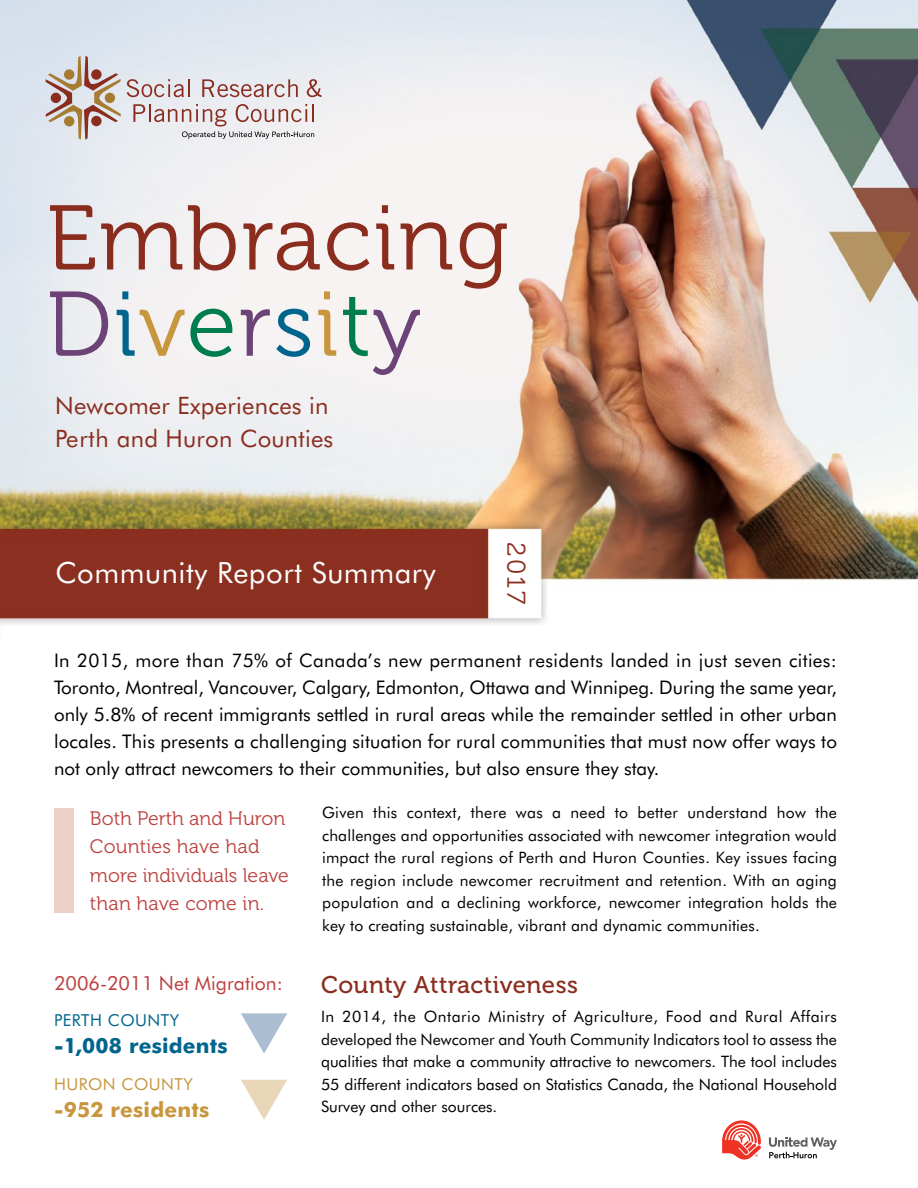
<style>
.page{position:relative;width:918px;height:1188px;background:#fff}
.page>*{position:absolute;margin:0;border:0;box-sizing:border-box;transform-origin:0 0}
.t1{font:91.5px/86.2px "Museo 300";letter-spacing:.02em;color:#8a2d1f}
.t2{font:29.25px "Futura BT";letter-spacing:.02em;color:#fff}
.t3{font:25.5px "Museo 300";color:#8a2d1f}
.t4{font:24px/33px "Futura BT";letter-spacing:.01em;color:#8a2d1f}
.t5{font:24px "Museo 500";letter-spacing:.02em;color:#8a2d1f}
.Body_-_not_justified{font:700 21px "Futura BT";letter-spacing:.01em;color:#00658c}
.Body_-_not_justified-2{font:700 21px "Futura BT";letter-spacing:.01em;color:#c7963d}
.Body_-_not_justified-3{font:19.5px/28.5px "Museo 300";color:#bd403e}
.Body_-_not_justified-4{font:19.5px "Futura BT";color:#bd403e}
.Body_-_not_justified-5{font:18.75px/27px "Futura BT";color:#000;text-align:justify}
.Body_-_not_justified-6{font:16.5px "Futura BT";letter-spacing:.03em;color:#00658c}
.Body_-_not_justified-7{font:16.5px "Futura BT";letter-spacing:.03em;color:#c7963d}
.Body_-_not_justified-8{font:15.75px/22.5px "Futura BT";letter-spacing:.005em;color:#000;text-align:justify}
.s1{color:#6c4376}
.s2{color:#00658c}
.s3{color:#c7963d}
.s4{color:#007d4e}
</style>
<div class="page">
<img style="left:0;top:0;width:918px;height:625px">
<svg style="left:241px;top:1013px;width:46px;height:40px"></svg>
<svg style="left:241px;top:1080px;width:46px;height:40px"></svg>
<div style="left:54px;top:808px;width:20px;height:104px;background:#eccfc5"></div>
<svg style="left:46px;top:56px;width:75px;height:84px"></svg>
<svg style="left:127px;top:79px;width:63px;height:18px"></svg>
<svg style="left:202px;top:79px;width:96px;height:18px"></svg>
<svg style="left:307px;top:79px;width:15px;height:18px"></svg>
<svg style="left:133px;top:104px;width:181px;height:35px"></svg>
<svg style="left:722px;top:1120px;width:39px;height:40px"></svg>
<svg style="left:769px;top:1137px;width:68px;height:21px"></svg>
<h1 class="t1" style="left:46px;top:197px;width:464px">Embracing<br><span class="s1">D</span><span class="s2">i</span><span class="s3">v</span><span class="s4">e</span><span class="s1">r</span><span class="s2">s</span><span class="s3">i</span><span class="s4">t</span><span class="s1">y</span></h1>
<h2 class="t4" style="left:55px;top:388px;width:280px">Newcomer Experiences in<br>Perth and Huron Counties</h2>
<p class="t2" style="left:55px;top:554px;width:382px">Community Report Summary</p>
<p class="t3" style="left:530px;top:542px;width:63px;rotate:90deg">2017</p>
<p class="Body_-_not_justified-5" style="left:54px;top:647px;width:785px">In 2015, more than 75% of Canada’s new permanent residents landed in just seven cities:<br>Toronto, Montreal, Vancouver, Calgary, Edmonton, Ottawa and Winnipeg. During the same year, only 5.8% of recent immigrants settled in rural areas while the remainder settled in other urban locales. This presents a challenging situation for rural communities that must now offer ways to not only attract newcomers to their communities, but also ensure they stay.</p>
<p class="Body_-_not_justified-8" style="left:322px;top:801px;width:516px">Given this context, there was a need to better understand how the challenges and opportunities associated with newcomer integration would impact the rural regions of Perth and Huron Counties. Key issues facing the region include newcomer recruitment and retention. With an aging population and a declining workforce, newcomer integration holds the key to creating sustainable, vibrant and dynamic communities.</p>
<p class="Body_-_not_justified-3" style="left:90px;top:804px;width:201px">Both Perth and Huron<br>Counties have had more individuals leave than have come in.</p>
<p class="Body_-_not_justified-4" style="left:54px;top:971px;width:230px">2006-2011 Net Migration:</p>
<p class="Body_-_not_justified-6" style="left:54px;top:1010px;width:127px">PERTH COUNTY</p>
<p class="Body_-_not_justified" style="left:54px;top:1033px;width:175px">-1,008 residents</p>
<p class="Body_-_not_justified-7" style="left:54px;top:1074px;width:140px">HURON COUNTY</p>
<p class="Body_-_not_justified-2" style="left:54px;top:1097px;width:157px">-952 residents</p>
<h3 class="t5" style="left:321px;top:972px;width:258px">County Attractiveness</h3>
<p class="Body_-_not_justified-8" style="left:321px;top:1005px;width:518px">In 2014, the Ontario Ministry of Agriculture, Food and Rural Affairs developed the Newcomer and Youth Community Indicators tool to assess the qualities that make a community attractive to newcomers. The tool includes 55 different indicators based on Statistics Canada, the National Household Survey and other sources.</p>
</div>
